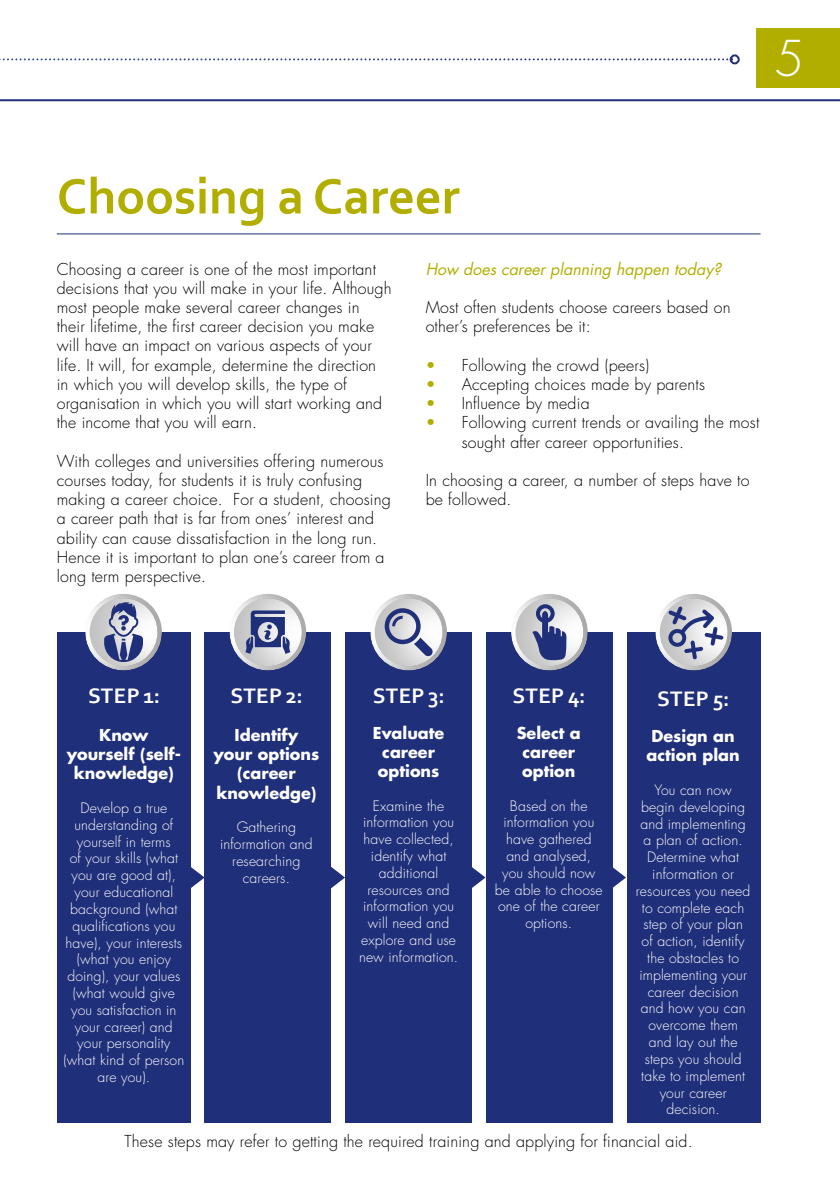
<style>
.page{position:relative;width:840px;height:1191px;background:#fff}
.page>*{position:absolute;margin:0;border:0;box-sizing:border-box;transform-origin:0 0}
.t1{font:700 52px "Corbel";color:#b2ae00}
.t2{font:300 48px "Futura";color:#fff}
.t3{font:700 22px "Corbel";letter-spacing:.01em;color:#fff}
.t4{font:300 16px/19.2px "Futura";letter-spacing:.01em;color:#000}
.t5{font:700 16px/19.2px "Futura";color:#fff;text-align:center}
.t6{font:italic 16px "Futura";color:#b2ae00}
.t7{font:300 14px/16.8px "Futura";letter-spacing:.01em;color:#fff;text-align:center}
.s1{color:#b2ae00}
</style>
<div class="page">
<svg style="left:0;top:58px;width:729px;height:2px"></svg>
<div style="left:729px;top:54px;width:10px;height:10px;border:2px solid #fff;border-radius:50%"></div>
<hr style="left:0;top:99px;width:839px;height:2px;background:#1f2f79">
<div style="left:756px;top:28px;width:83px;height:60px;background:#b2ae00"></div>
<hr style="left:57px;top:233px;width:703px;height:1px;background:#1f2f79">
<div style="left:57px;top:632px;width:133px;height:490px;background:#1f2f79"></div>
<div style="left:204px;top:632px;width:127px;height:491px;background:#1f2f79"></div>
<div style="left:345px;top:632px;width:126px;height:491px;background:#1f2f79"></div>
<div style="left:486px;top:632px;width:126px;height:491px;background:#1f2f79"></div>
<div style="left:626px;top:632px;width:134px;height:491px;background:#1f2f79"></div>
<div style="left:62px;top:591px;width:101px;height:80px;background:#000;opacity:.35"></div>
<div style="left:89px;top:595px;width:92px;height:72px;background:#000;opacity:.25"></div>
<svg style="left:104px;top:601px;width:39px;height:61px"></svg>
<div style="left:346px;top:591px;width:102px;height:80px;background:#000;opacity:.35"></div>
<div style="left:374px;top:595px;width:91px;height:72px;background:#000;opacity:.25"></div>
<svg style="left:384px;top:608px;width:49px;height:48px"></svg>
<div style="left:206px;top:591px;width:101px;height:80px;background:#000;opacity:.35"></div>
<div style="left:233px;top:595px;width:92px;height:72px;background:#000;opacity:.25"></div>
<svg style="left:245px;top:610px;width:45px;height:44px"></svg>
<div style="left:487px;top:591px;width:102px;height:80px;background:#000;opacity:.35"></div>
<div style="left:515px;top:595px;width:91px;height:72px;background:#000;opacity:.25"></div>
<svg style="left:532px;top:604px;width:34px;height:56px"></svg>
<div style="left:631px;top:591px;width:102px;height:80px;background:#000;opacity:.35"></div>
<div style="left:659px;top:595px;width:91px;height:72px;background:#000;opacity:.25"></div>
<svg style="left:667px;top:606px;width:56px;height:53px"></svg>
<svg style="left:190px;top:866px;width:14px;height:22px"></svg>
<svg style="left:331px;top:867px;width:14px;height:21px"></svg>
<svg style="left:471px;top:866px;width:14px;height:22px"></svg>
<svg style="left:612px;top:866px;width:13px;height:22px"></svg>
<h2 class="t2" style="left:774px;top:28px;width:31px">5</h2>
<h1 class="t1" style="left:57px;top:164px;width:404px">Choosing a Career</h1>
<p class="t4" style="left:57px;top:259px;width:336px">Choosing a career is one of the most important decisions that you will make in your life. Although most people make several career changes in their lifetime, the first career decision you make will have an impact on various aspects of your life. It will, for example, determine the direction in which you will develop skills, the type of organisation in which you will start working and the income that you will earn.</p>
<p class="t4" style="left:57px;top:451px;width:335px">With colleges and universities offering numerous courses today, for students it is truly confusing making a career choice. For a student, choosing a career path that is far from ones’ interest and ability can cause dissatisfaction in the long run.<br>Hence it is important to plan one’s career from a long term perspective.</p>
<p class="t6" style="left:425px;top:258px;width:300px">How does career planning happen today?</p>
<p class="t4" style="left:425px;top:298px;width:306px">Most often students choose careers based on other’s preferences be it:</p>
<p class="t4" style="left:425px;top:355px;width:225px"><span class="s1">•</span> Following the crowd (peers)</p>
<p class="t4" style="left:425px;top:375px;width:281px"><span class="s1">•</span> Accepting choices made by parents</p>
<p class="t4" style="left:425px;top:394px;width:165px"><span class="s1">•</span> Influence by media</p>
<p class="t4" style="left:461px;top:413px;width:299px;text-indent:-36px"><span class="s1">•</span> Following current trends or availing the most sought after career opportunities.</p>
<p class="t4" style="left:425px;top:471px;width:325px">In choosing a career, a number of steps have to be followed.</p>
<h3 class="t3" style="left:88px;top:681px;width:74px">STEP 1:</h3>
<p class="t5" style="left:67px;top:725px;width:116px">Know yourself (self&shy;knowledge)</p>
<p class="t7" style="left:63px;top:799px;width:122px">Develop a true understanding of yourself in terms<br>of your skills (what you are good at), your educational background (what qualifications you have), your interests (what you enjoy doing), your values (what would give you satisfaction in your career) and your personality (what kind of person are you).</p>
<h3 class="t3" style="left:230px;top:681px;width:74px">STEP 2:</h3>
<p class="t5" style="left:213px;top:725px;width:107px">Identify your options (career knowledge)</p>
<p class="t7" style="left:220px;top:819px;width:94px">Gathering information and researching careers.</p>
<h3 class="t3" style="left:372px;top:681px;width:74px">STEP 3:</h3>
<p class="t5" style="left:372px;top:722px;width:73px">Evaluate career options</p>
<p class="t7" style="left:359px;top:797px;width:101px">Examine the information you have collected, identify what additional resources and information you will need and explore and use new information.</p>
<h3 class="t3" style="left:512px;top:681px;width:74px">STEP 4:</h3>
<p class="t5" style="left:516px;top:722px;width:66px">Select a career option</p>
<p class="t7" style="left:494px;top:797px;width:109px">Based on the information you have gathered and analysed, you should now be able to choose one of the career options.</p>
<h3 class="t3" style="left:656px;top:685px;width:74px">STEP 5:</h3>
<p class="t5" style="left:646px;top:726px;width:95px">Design an action plan</p>
<p class="t7" style="left:635px;top:781px;width:116px">You can now begin developing and implementing a plan of action.<br>Determine what information or resources you need to complete each step of your plan<br>of action, identify the obstacles to implementing your career decision and how you can overcome them and lay out the steps you should take to implement your career decision.</p>
<p class="t4" style="left:124px;top:1132px;width:569px">These steps may refer to getting the required training and applying for financial aid.</p>
</div>
